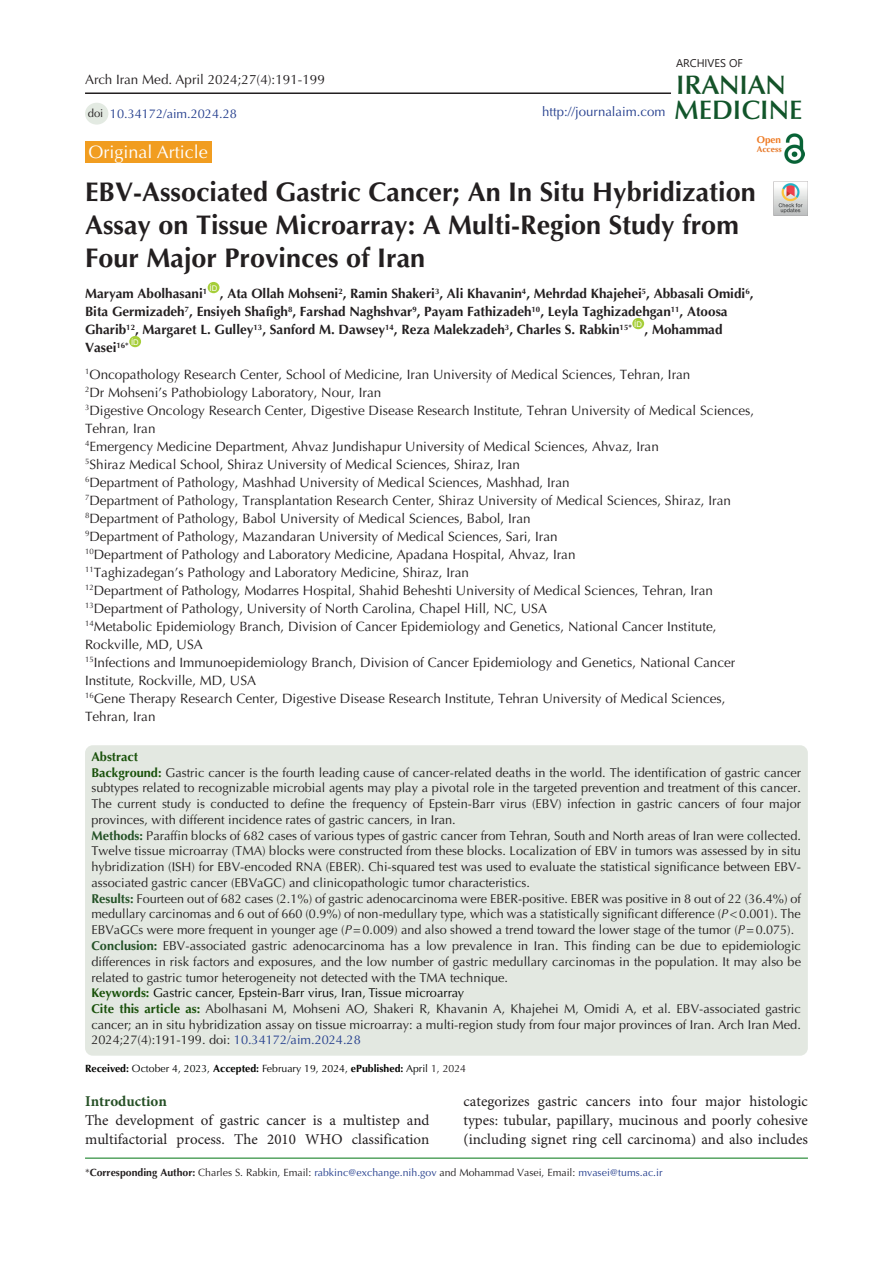
<style>
.page{position:relative;width:893px;height:1263px;background:#fff}
.page>*{position:absolute;margin:0;border:0;box-sizing:border-box;transform-origin:0 0}
.t1{font:700 27px/33px "Optima LT Std";color:#231f20}
.t2{font:600 26.85px "Optima LT Std";color:#11552a}
.t3{font:600 26.85px "Optima LT Std";color:#145228}
.t4{font:18px "Optima LT Std";color:#fff}
.t5{font:15px/18.8px "Minion Pro";color:#231f20}
.t6{font:700 15px "Minion Pro";color:#265026}
.t7{font:13.5px/18px "Optima LT Std";color:#231f20}
.t8{font:700 13.5px/18px "Optima LT Std";color:#231f20}
.t9{font:13.2px "Optima LT Std";color:#253f8e}
.t10{font:12.75px/15.8px "Optima LT Std";color:#231f20}
.t11{font:12.75px "Optima LT Std";color:#253f8e}
.t12{font:11.1px "Segoe UI";color:#231f20}
.t13{font:10.5px "Optima LT Std";color:#231f20}
.t14{font:10.5px "Optima LT Std";color:#040503}
.t15{font:700 9.9px "Optima LT Std";color:#ee7a23}
.t16{font:700 8.4px "Optima LT Std";color:#e67625}
.s1{font-size:11.25px;color:#231f20}
.s2{font-weight:700;color:#19510a}
.s3{font-weight:700;color:#235126}
.s4{font-style:italic}
.s5{color:#040503}
.s6{font-weight:700;color:#19500a}
.s7{color:#253f8e}
.s8{font-weight:700}
.s9{color:#231f20}
</style>
<div class="page">
<hr style="left:85px;top:1158px;width:723px;height:1px;background:#007513">
<div style="left:85px;top:141px;width:127px;height:22px;background:#f19d20"></div>
<div style="left:208px;top:282px;width:11px;height:11px;background:#a6ce39;border-radius:50%"></div>
<div style="left:632px;top:318px;width:12px;height:11px;background:#a6ce39;border-radius:50%"></div>
<div style="left:129px;top:336px;width:12px;height:11px;background:#a6ce39;border-radius:50%"></div>
<div style="left:85px;top:103px;width:23px;height:22px;background:#e3eae2;border-radius:50%"></div>
<hr style="left:85px;top:92px;width:586px;height:2px;background:#231f20">
<img style="left:785px;top:133px;width:19px;height:31px">
<img style="left:774px;top:182px;width:34px;height:34px">
<div style="left:85px;top:745px;width:723px;height:311px;background:#e3e8e1;border-radius:8px"></div>
<p class="t7" style="left:85px;top:71px;width:241px">Arch Iran Med. April 2024;27(4):191-199</p>
<p class="t11" style="left:88px;top:106px;width:151px"><span class="s1">doi</span> 10.34172/aim.2024.28</p>
<p class="t9" style="left:542px;top:104px;width:125px">http://journalaim.com</p>
<p class="t12" style="left:676px;top:52px;width:68px">ARCHIVES OF</p>
<h2 class="t3" style="left:676px;top:69px;width:111px">IRANIAN</h2>
<h2 class="t2" style="left:674px;top:94px;width:130px">MEDICINE</h2>
<p class="t15" style="left:757px;top:134px;width:26px">Open</p>
<p class="t16" style="left:757px;top:144px;width:26px">Access</p>
<h3 class="t4" style="left:89px;top:141px;width:121px">Original Article</h3>
<h1 class="t1" style="left:85px;top:176px;width:672px">EBV-Associated Gastric Cancer; An In Situ Hybridization<br>Assay on Tissue Microarray: A Multi-Region Study from<br>Four Major Provinces of Iran</h1>
<p class="t8" style="left:85px;top:285px;width:670px">Maryam Abolhasani<sup>1</sup> <sup>ID</sup> , Ata Ollah Mohseni<sup>2</sup>, Ramin Shakeri<sup>3</sup>, Ali Khavanin<sup>4</sup>, Mehrdad Khajehei<sup>5</sup>, Abbasali Omidi<sup>6</sup>, Bita Germizadeh<sup>7</sup>, Ensiyeh Shafigh<sup>8</sup>, Farshad Naghshvar<sup>9</sup>, Payam Fathizadeh<sup>10</sup>, Leyla Taghizadehgan<sup>11</sup>, Atoosa Gharib<sup>12</sup>, Margaret L. Gulley<sup>13</sup>, Sanford M. Dawsey<sup>14</sup>, Reza Malekzadeh<sup>3</sup>, Charles S. Rabkin<sup>15*</sup> <sup>ID</sup> , Mohammad Vasei<sup>16*</sup> <sup>ID</sup></p>
<p class="t7" style="left:85px;top:365px;width:671px"><sup>1</sup>Oncopathology Research Center, School of Medicine, Iran University of Medical Sciences, Tehran, Iran<br><sup>2</sup>Dr Mohseni’s Pathobiology Laboratory, Nour, Iran<br><sup>3</sup>Digestive Oncology Research Center, Digestive Disease Research Institute, Tehran University of Medical Sciences, Tehran, Iran<br><sup>4</sup>Emergency Medicine Department, Ahvaz Jundishapur University of Medical Sciences, Ahvaz, Iran<br><sup>5</sup>Shiraz Medical School, Shiraz University of Medical Sciences, Shiraz, Iran<br><sup>6</sup>Department of Pathology, Mashhad University of Medical Sciences, Mashhad, Iran<br><sup>7</sup>Department of Pathology, Transplantation Research Center, Shiraz University of Medical Sciences, Shiraz, Iran <sup>8</sup>Department of Pathology, Babol University of Medical Sciences, Babol, Iran<br><sup>9</sup>Department of Pathology, Mazandaran University of Medical Sciences, Sari, Iran<br><sup>10</sup>Department of Pathology and Laboratory Medicine, Apadana Hospital, Ahvaz, Iran<br><sup>11</sup>Taghizadegan’s Pathology and Laboratory Medicine, Shiraz, Iran<br><sup>12</sup>Department of Pathology, Modarres Hospital, Shahid Beheshti University of Medical Sciences, Tehran, Iran <sup>13</sup>Department of Pathology, University of North Carolina, Chapel Hill, NC, USA<br><sup>14</sup>Metabolic Epidemiology Branch, Division of Cancer Epidemiology and Genetics, National Cancer Institute, Rockville, MD, USA<br><sup>15</sup>Infections and Immunoepidemiology Branch, Division of Cancer Epidemiology and Genetics, National Cancer Institute, Rockville, MD, USA<br><sup>16</sup>Gene Therapy Research Center, Digestive Disease Research Institute, Tehran University of Medical Sciences, Tehran, Iran</p>
<p class="t10" style="left:91px;top:749px;width:711px"><span class="s2">Abstract<br>Background:</span> Gastric cancer is the fourth leading cause of cancer-related deaths in the world. The identification of gastric cancer subtypes related to recognizable microbial agents may play a pivotal role in the targeted prevention and treatment of this cancer.<br>The current study is conducted to define the frequency of Epstein-Barr virus (EBV) infection in gastric cancers of four major provinces, with different incidence rates of gastric cancers, in Iran.<br><span class="s3">Methods:</span> Paraffin blocks of 682 cases of various types of gastric cancer from Tehran, South and North areas of Iran were collected.<br>Twelve tissue microarray (TMA) blocks were constructed from these blocks. Localization of EBV in tumors was assessed by in situ hybridization (ISH) for EBV-encoded RNA (EBER). Chi-squared test was used to evaluate the statistical significance between EBV&shy;associated gastric cancer (EBVaGC) and clinicopathologic tumor characteristics.<br><span class="s3">Results:</span> Fourteen out of 682 cases (2.1%) of gastric adenocarcinoma were EBER-positive. EBER was positive in 8 out of 22 (36.4%) of medullary carcinomas and 6 out of 660 (0.9%) of non-medullary type, which was a statistically significant difference (<span class="s4">P</span>&lt;0.001). The EBVaGCs were more frequent in younger age (<span class="s4">P</span>=0.009) and also showed a trend toward the lower stage of the tumor (<span class="s4">P</span>=0.075).<br><span class="s3">Conclusion:</span> EBV-associated gastric adenocarcinoma has a low prevalence in Iran. This finding can be due to epidemiologic differences in risk factors and exposures, and the low number of gastric medullary carcinomas in the population. It may also be related to gastric tumor heterogeneity not detected with the TMA technique.<br><span class="s2">Keywords:</span> <span class="s5">Gastric cancer, Epstein-Barr virus, Iran, Tissue microarray<br></span><span class="s6">Cite this article as:</span> Abolhasani M, Mohseni AO, Shakeri R, Khavanin A, Khajehei M, Omidi A, et al. EBV-associated gastric cancer; an in situ hybridization assay on tissue microarray: a multi-region study from four major provinces of Iran. Arch Iran Med.<br>2024;27(4):191-199. doi: <span class="s7">10.34172/aim.2024.28</span></p>
<p class="t14" style="left:85px;top:1062px;width:383px"><span class="s8">Received:</span> October 4, 2023, <span class="s8">Accepted:</span> February 19, 2024, <span class="s8">ePublished:</span> April <span class="s9">1, 2024</span></p>
<p class="t6" style="left:85px;top:1091px;width:83px">Introduction</p>
<p class="t5" style="left:85px;top:1111px;width:346px">The development of gastric cancer is a multistep and multifactorial process. The 2010 WHO classification</p>
<p class="t5" style="left:463px;top:1092px;width:346px;text-align:justify">categorizes gastric cancers into four major histologic types: tubular, papillary, mucinous and poorly cohesive (including signet ring cell carcinoma) and also includes</p>
<p class="t13" style="left:85px;top:1166px;width:579px">*<span class="s8">Corresponding Author:</span> Charles S. Rabkin, Email: <span class="s7">rabkinc@exchange.nih.gov</span> and Mohammad Vasei, Email: <span class="s7">mvasei@tums.ac.ir</span></p>
</div>
